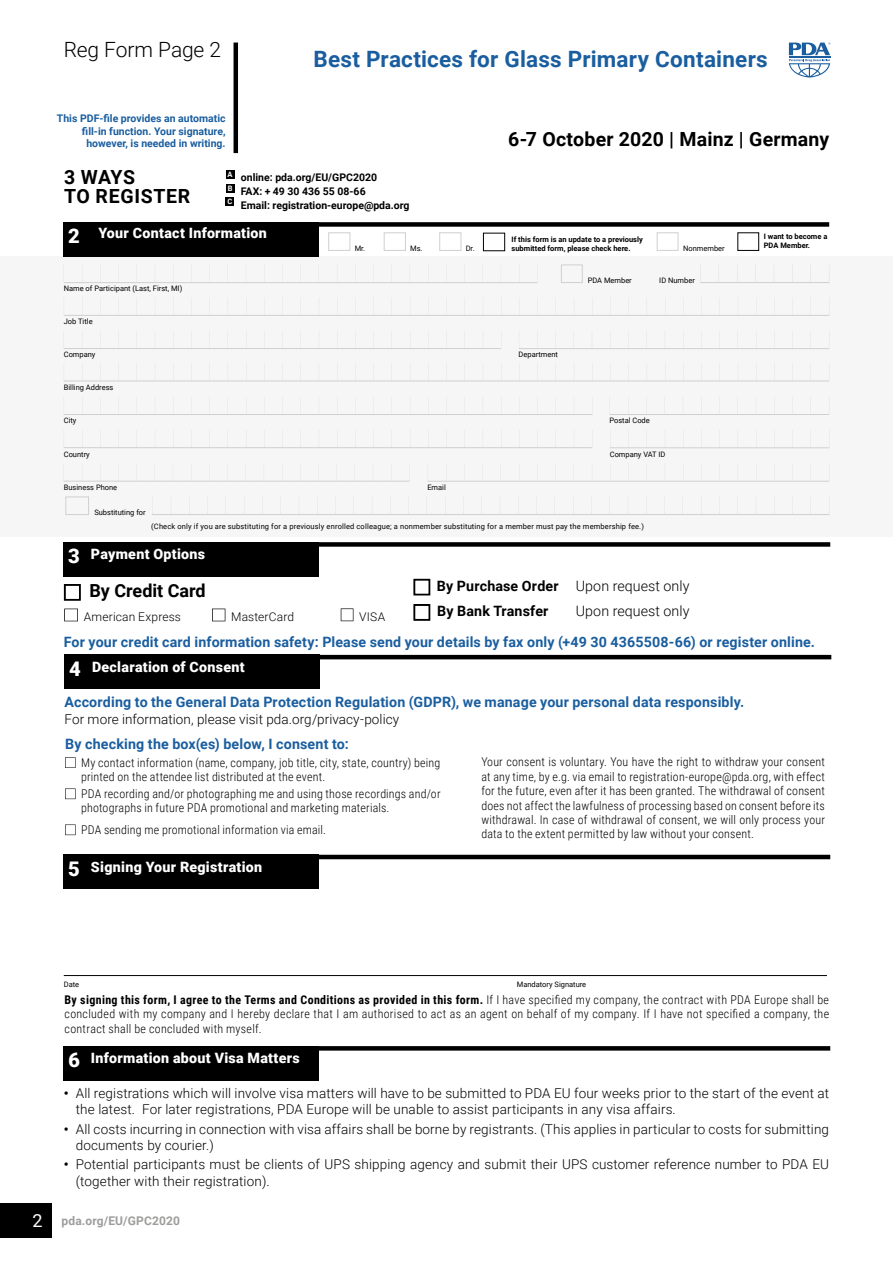
<style>
.page{position:relative;width:893px;height:1263px;background:#fff}
.page>*{position:absolute;margin:0;border:0;box-sizing:border-box;transform-origin:0 0}
.t1{font:700 22.5px "Roboto";letter-spacing:.01em;color:#1a5e9f}
.t2{font:300 21px "Roboto";letter-spacing:-.005em;color:#000}
.t3{font:700 19.5px "Roboto";letter-spacing:.015em;color:#000}
.t4{font:700 19.5px/19.5px "Roboto";letter-spacing:.035em;color:#000}
.t5{font:700 18px "Roboto";color:#000}
.t6{font:700 14.25px "Roboto";letter-spacing:.01em;color:#1a5e9f}
.t7{font:900 14.25px "Roboto";letter-spacing:.02em;color:#fff}
.t8{font:700 14.25px/25.2px "Roboto";letter-spacing:.015em;color:#000}
.t9{font:300 14.25px "Roboto";letter-spacing:.005em;color:#000}
.t10{font:300 13.5px/16.2px "Roboto";letter-spacing:.01em;color:#000}
.t11{font:300 12px/14.4px "Roboto Condensed";letter-spacing:.015em;color:#000;text-align:justify}
.t12{font:300 12px "Roboto";letter-spacing:.015em;color:#000}
.t13{font:700 12px "Roboto";letter-spacing:.01em;color:#9d9d9c}
.t14{font:700 10.5px/12.6px "Roboto";color:#1a5e9f;text-align:right}
.t15{font:700 10.5px/14px "Roboto";color:#000}
.t16{font:7.5px "Roboto";color:#000}
.t17{font:7.5px "Roboto";letter-spacing:.02em;color:#000}
.t18{font:700 7.5px/9px "Roboto";color:#000}
.t19{font:700 7.5px/13.6px "Roboto";color:#fff;text-align:justify}
.s1{font-size:20.1px}
.s2{font-weight:300}
.s3{font-weight:700}
.s4{font-weight:400;font-size:18px;color:#fff}
</style>
<div class="page">
<div style="left:328px;top:233px;width:22px;height:18px;border:1px solid #d0d0d0"></div>
<div style="left:384px;top:233px;width:22px;height:18px;border:1px solid #d0d0d0"></div>
<div style="left:439px;top:233px;width:22px;height:18px;border:1px solid #d0d0d0"></div>
<div style="left:483px;top:233px;width:22px;height:18px;border:1px solid #000"></div>
<div style="left:657px;top:233px;width:21px;height:18px;border:1px solid #d0d0d0"></div>
<div style="left:738px;top:233px;width:21px;height:18px;border:1px solid #000"></div>
<div style="left:0;top:256px;width:893px;height:281px;background:#f6f6f6"></div>
<hr style="left:64px;top:315px;width:765px;height:1px;background:#d0d0d0">
<svg style="left:64px;top:380px;width:765px;height:1px"></svg>
<hr style="left:64px;top:381px;width:765px;height:1px;background:#d0d0d0">
<svg style="left:610px;top:447px;width:219px;height:1px"></svg>
<hr style="left:610px;top:448px;width:219px;height:1px;background:#d0d0d0">
<hr style="left:64px;top:447px;width:528px;height:1px;background:#d0d0d0">
<svg style="left:428px;top:480px;width:401px;height:1px"></svg>
<hr style="left:428px;top:481px;width:401px;height:1px;background:#d0d0d0">
<svg style="left:64px;top:480px;width:345px;height:1px"></svg>
<hr style="left:64px;top:481px;width:345px;height:1px;background:#d0d0d0">
<hr style="left:519px;top:348px;width:310px;height:1px;background:#d0d0d0">
<hr style="left:64px;top:348px;width:437px;height:1px;background:#d0d0d0">
<hr style="left:610px;top:414px;width:219px;height:1px;background:#d0d0d0">
<hr style="left:64px;top:414px;width:528px;height:1px;background:#d0d0d0">
<hr style="left:152px;top:514px;width:677px;height:1px;background:#d0d0d0">
<div style="left:66px;top:497px;width:23px;height:18px;border:1px solid #d0d0d0"></div>
<div style="left:561px;top:265px;width:21px;height:18px;border:1px solid #d0d0d0"></div>
<hr style="left:64px;top:282px;width:473px;height:1px;background:#d0d0d0">
<svg style="left:700px;top:265px;width:111px;height:17px"></svg>
<hr style="left:700px;top:282px;width:129px;height:1px;background:#d0d0d0">
<hr style="left:64px;top:975px;width:763px;height:1px;background:#000">
<hr style="left:234px;top:43px;width:4px;height:110px;background:#000">
<svg style="left:789px;top:43px;width:41px;height:35px"></svg>
<div style="left:319px;top:542px;width:511px;height:5px;background:#000"></div>
<div style="left:64px;top:542px;width:255px;height:34px;background:#000"></div>
<hr style="left:320px;top:655px;width:511px;height:4px;background:#000">
<div style="left:65px;top:655px;width:255px;height:34px;background:#000"></div>
<hr style="left:319px;top:855px;width:511px;height:4px;background:#000">
<div style="left:64px;top:855px;width:255px;height:34px;background:#000"></div>
<svg style="left:319px;top:1046px;width:511px;height:4px;background:#070707"></svg>
<div style="left:64px;top:1046px;width:255px;height:34px;background:#000"></div>
<div style="left:226px;top:170px;width:8px;height:9px;background:#000"></div>
<div style="left:226px;top:184px;width:8px;height:9px;background:#000"></div>
<div style="left:226px;top:198px;width:8px;height:8px;background:#000"></div>
<svg style="left:64px;top:584px;width:17px;height:17px"></svg>
<svg style="left:64px;top:609px;width:14px;height:12px"></svg>
<svg style="left:212px;top:609px;width:13px;height:12px"></svg>
<svg style="left:341px;top:608px;width:12px;height:13px"></svg>
<svg style="left:414px;top:579px;width:16px;height:16px"></svg>
<svg style="left:414px;top:604px;width:16px;height:17px"></svg>
<svg style="left:65px;top:757px;width:11px;height:11px"></svg>
<svg style="left:65px;top:788px;width:11px;height:11px"></svg>
<svg style="left:65px;top:824px;width:11px;height:11px"></svg>
<div style="left:64px;top:222px;width:255px;height:34px;background:#000"></div>
<div style="left:318px;top:222px;width:511px;height:5px;background:#000"></div>
<div style="left:0;top:1203px;width:51px;height:34px;background:#000"></div>
<h2 class="t2" style="left:64px;top:35px;width:159px">Reg Form Page 2</h2>
<h1 class="t1" style="left:314px;top:43px;width:456px">Best Practices for Glass Primary Containers</h1>
<p class="t14" style="left:57px;top:112px;width:170px">This PDF-file provides an automatic fill-in function. Your signature, however, is needed in writing.</p>
<h3 class="t4" style="left:64px;top:167px;width:128px">3 WAYS<br>TO REGISTER</h3>
<p class="t19" style="left:227px;top:167px;width:7px">A B C</p>
<p class="t15" style="left:241px;top:170px;width:170px">online: pda.org/EU/GPC2020<br>FAX: + 49 30 436 55 08-66<br>Email: registration-europe@pda.org</p>
<h3 class="t3" style="left:508px;top:125px;width:323px">6-7 October 2020 | Mainz | Germany</h3>
<p class="t7" style="left:68px;top:223px;width:200px"><span class="s1">2</span> Your Contact Information</p>
<p class="t16" style="left:64px;top:283px;width:120px">Name of Participant (Last, First, MI)</p>
<p class="t16" style="left:64px;top:316px;width:30px">Job Title</p>
<p class="t16" style="left:355px;top:243px;width:12px">Mr.</p>
<p class="t16" style="left:410px;top:243px;width:14px">Ms.</p>
<p class="t16" style="left:466px;top:243px;width:10px">Dr.</p>
<p class="t18" style="left:512px;top:234px;width:133px">If this form is an update to a previously submitted form, please check here.</p>
<p class="t16" style="left:683px;top:243px;width:43px">Nonmember</p>
<p class="t18" style="left:764px;top:232px;width:65px">I want to become a<br>PDA Member.</p>
<p class="t16" style="left:588px;top:275px;width:46px">PDA Member</p>
<p class="t16" style="left:659px;top:275px;width:37px">ID Number</p>
<p class="t16" style="left:64px;top:349px;width:33px">Company</p>
<p class="t16" style="left:519px;top:349px;width:41px">Department</p>
<p class="t16" style="left:64px;top:382px;width:51px">Billing Address</p>
<p class="t16" style="left:64px;top:415px;width:14px">City</p>
<p class="t16" style="left:609px;top:415px;width:42px">Postal Code</p>
<p class="t16" style="left:64px;top:449px;width:28px">Country</p>
<p class="t16" style="left:610px;top:449px;width:57px">Company VAT ID</p>
<p class="t16" style="left:64px;top:482px;width:55px">Business Phone</p>
<p class="t16" style="left:427px;top:482px;width:20px">Email</p>
<p class="t16" style="left:94px;top:507px;width:53px">Substituting for</p>
<p class="t17" style="left:151px;top:521px;width:494px">(Check only if you are substituting for a previously enrolled colleague; a nonmember substituting for a member must pay the membership fee.)</p>
<p class="t7" style="left:68px;top:544px;width:139px"><span class="s1">3</span> Payment Options</p>
<p class="t8" style="left:437px;top:573px;width:254px">By Purchase Order <span class="s2">Upon request only<br></span>By Bank Transfer</p>
<h3 class="t5" style="left:89px;top:578px;width:118px">By Credit Card</h3>
<p class="t12" style="left:84px;top:609px;width:99px">American Express</p>
<p class="t12" style="left:231px;top:609px;width:64px">MasterCard</p>
<p class="t12" style="left:359px;top:609px;width:27px">VISA</p>
<p class="t9" style="left:576px;top:601px;width:115px">Upon request only</p>
<p class="t6" style="left:64px;top:632px;width:753px">For your credit card information safety: Please send your details by fax only (+49 30 4365508-66) or register online.</p>
<p class="t7" style="left:69px;top:657px;width:177px"><span class="s1">4</span> Declaration of Consent</p>
<p class="t6" style="left:65px;top:692px;width:681px">According to the General Data Protection Regulation (GDPR), we manage your personal data responsibly.</p>
<p class="t10" style="left:65px;top:710px;width:336px">For more information, please visit pda.org/privacy-policy</p>
<p class="t6" style="left:65px;top:733px;width:285px">By checking the box(es) below, I consent to:</p>
<p class="t11" style="left:81px;top:755px;width:361px">My contact information (name, company, job title, city, state, country) being printed on the attendee list distributed at the event.</p>
<p class="t11" style="left:81px;top:786px;width:361px">PDA recording and/or photographing me and using those recordings and/or photographs in future PDA promotional and marketing materials.</p>
<p class="t11" style="left:81px;top:822px;width:246px">PDA sending me promotional information via email.</p>
<p class="t7" style="left:68px;top:856px;width:196px"><span class="s1">5</span> Signing Your Registration</p>
<p class="t11" style="left:481px;top:754px;width:345px">Your consent is voluntary. You have the right to withdraw your consent at any time, by e.g. via email to registration-europe@pda.org, with effect for the future, even after it has been granted. The withdrawal of consent does not affect the lawfulness of processing based on consent before its withdrawal. In case of withdrawal of consent, we will only process your data to the extent permitted by law without your consent.</p>
<p class="t16" style="left:64px;top:978px;width:17px">Date</p>
<p class="t16" style="left:517px;top:978px;width:71px">Mandatory Signature</p>
<p class="t11" style="left:65px;top:992px;width:766px"><span class="s3">By signing this form, I agree to the Terms and Conditions as provided in this form.</span> If I have specified my company, the contract with PDA Europe shall be concluded with my company and I hereby declare that I am authorised to act as an agent on behalf of my company. If I have not specified a company, the contract shall be concluded with myself.</p>
<p class="t7" style="left:68px;top:1048px;width:233px"><span class="s1">6</span> Information about Visa Matters</p>
<p class="t10" style="left:76px;top:1085px;width:755px;text-indent:-12px"><span class="s3">•</span> All registrations which will involve visa matters will have to be submitted to PDA EU four weeks prior to the start of the event at the latest. For later registrations, PDA Europe will be unable to assist participants in any visa affairs.</p>
<p class="t10" style="left:76px;top:1120px;width:755px;text-indent:-12px"><span class="s3">•</span> All costs incurring in connection with visa affairs shall be borne by registrants. (This applies in particular to costs for submitting documents by courier.)</p>
<p class="t10" style="left:76px;top:1156px;width:755px;text-indent:-12px"><span class="s3">•</span> Potential participants must be clients of UPS shipping agency and submit their UPS customer reference number to PDA EU (together with their registration).</p>
<p class="t13" style="left:32px;top:1212px;width:149px"><span class="s4">2</span> pda.org/EU/GPC2020</p>
</div>
